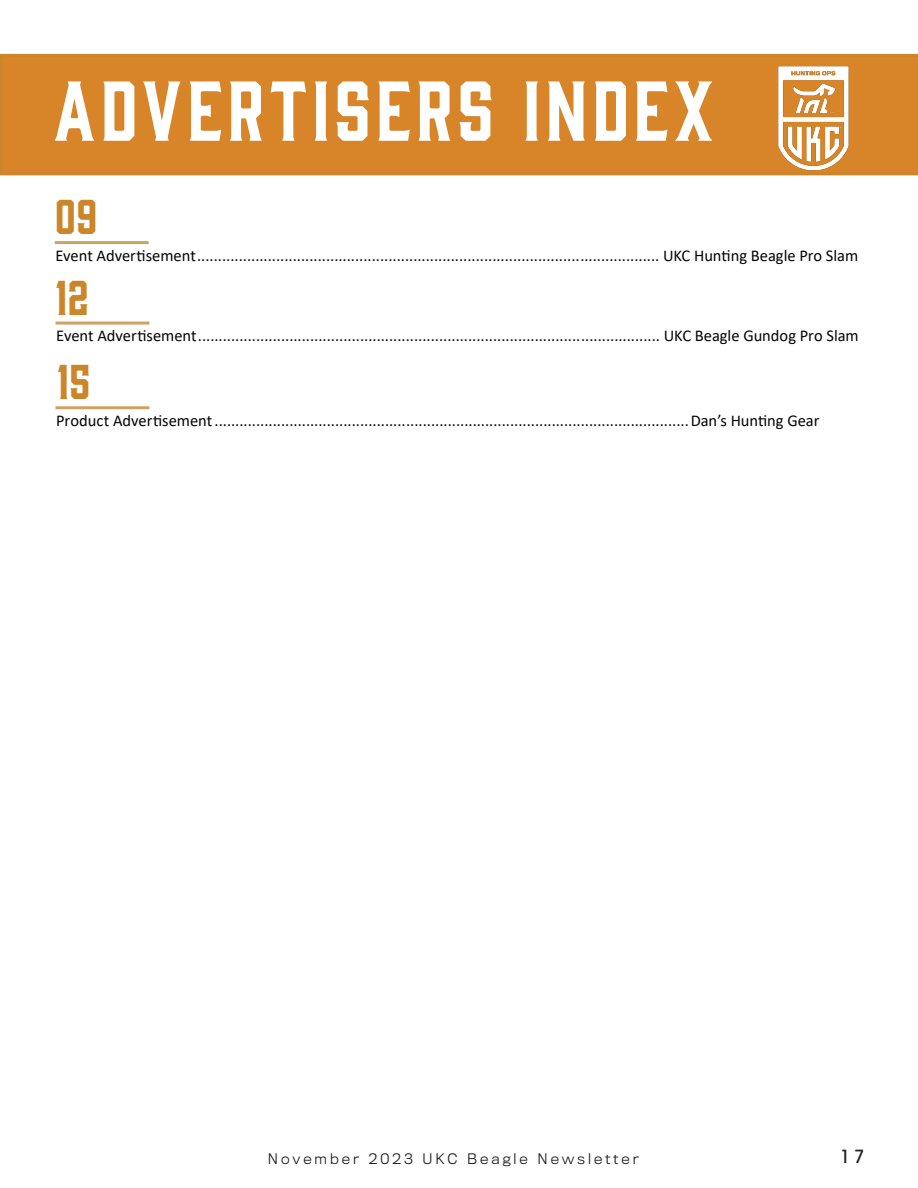
<style>
.page{position:relative;width:918px;height:1188px;background:#fff}
.page>*{position:absolute;margin:0;border:0;box-sizing:border-box;transform-origin:0 0}
.Newletter_Body_Text{font:78px "Gin";letter-spacing:.06em;color:#fff}
.Newletter_Body_Text-2{font:45px "Gin";color:#cb8629}
.t1{font:500 18px "ITC Avant Garde Pro";color:#231f20}
.Newletter_Body_Text-3{font:16.5px "Calibri";letter-spacing:-.005em;color:#040503}
.t2{font:300 13.5px "Titling Gothic FB";letter-spacing:.225em;color:#231f20}
</style>
<div class="page">
<div style="left:0;top:54px;width:918px;height:121px;background:#d78528"></div>
<img style="left:775px;top:59px;width:78px;height:117px">
<hr style="left:56px;top:406px;width:93px;height:3px;background:#d0a261">
<hr style="left:56px;top:322px;width:93px;height:3px;background:#d0a261">
<hr style="left:55px;top:241px;width:94px;height:3px;background:#d0a261">
<p class="Newletter_Body_Text" style="left:54px;top:57px;width:660px">ADVERTISERS INDEX</p>
<p class="Newletter_Body_Text-2" style="left:55px;top:186px;width:44px">09</p>
<p class="Newletter_Body_Text-3" style="left:56px;top:244px;width:804px">Event Advertisement............................................................................................................... UKC Hunting Beagle Pro Slam</p>
<p class="Newletter_Body_Text-2" style="left:56px;top:266px;width:35px">12</p>
<p class="Newletter_Body_Text-3" style="left:56px;top:325px;width:804px">Event Advertisement............................................................................................................... UKC Beagle Gundog Pro Slam</p>
<p class="Newletter_Body_Text-2" style="left:57px;top:351px;width:35px">15</p>
<p class="Newletter_Body_Text-3" style="left:56px;top:409px;width:765px">Product Advertisement..................................................................................................................Dan’s Hunting Gear</p>
<p class="t2" style="left:268px;top:1151px;width:372px">November 2023 UKC Beagle Newsletter</p>
<p class="t1" style="left:840px;top:1145px;width:26px">17</p>
</div>
